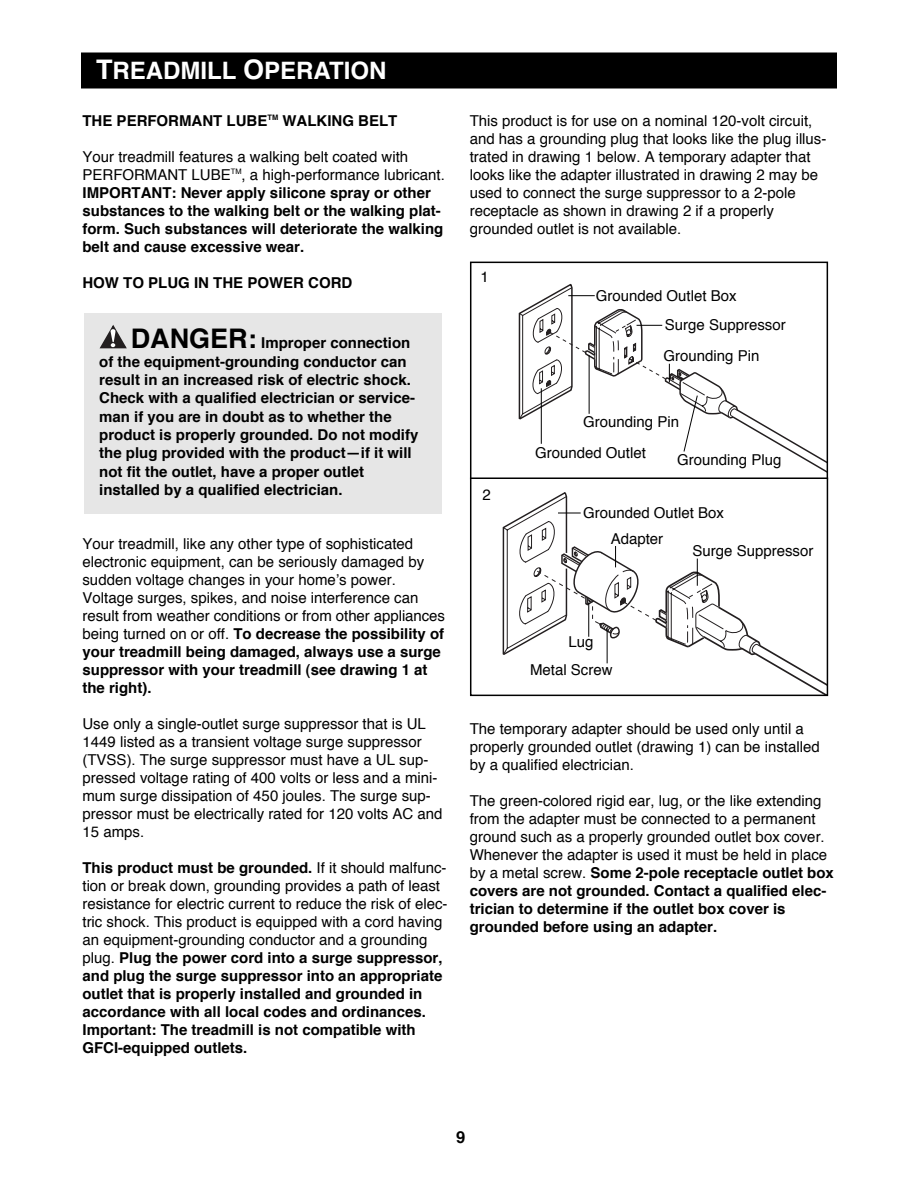
<style>
.page{position:relative;width:918px;height:1188px;background:#fff}
.page>*{position:absolute;margin:0;border:0;box-sizing:border-box;transform-origin:0 0}
.t1{font:700 24px "Helvetica";color:#fff}
.t2{font:700 16.5px "Helvetica";color:#000}
.t3{font:15px/18px "Helvetica";color:#000}
.t4{font:700 15px/18px "Helvetica";color:#000}
.s1{font-size:27px}
.s2{font-weight:400}
.s3{font-weight:700}
</style>
<div class="page">
<div style="left:81px;top:52px;width:756px;height:36px;background:#000"></div>
<div style="left:84px;top:313px;width:358px;height:201px;background:#e6e6e6"></div>
<div style="left:470px;top:262px;width:358px;height:218px;border:2px solid #000"></div>
<svg style="left:502px;top:496px;width:323px;height:197px"></svg>
<div style="left:470px;top:477px;width:358px;height:219px;border:2px solid #000"></div>
<div style="left:582px;top:506px;width:151px;height:25px;background:#fff"></div>
<div style="left:691px;top:540px;width:132px;height:24px;background:#fff"></div>
<div style="left:529px;top:659px;width:93px;height:24px;background:#fff"></div>
<svg style="left:557px;top:478px;width:141px;height:186px"></svg>
<svg style="left:99px;top:325px;width:28px;height:24px"></svg>
<svg style="left:518px;top:282px;width:309px;height:196px"></svg>
<h1 class="t1" style="left:96px;top:62px;width:292px"><span class="s1">T</span>READMILL <span class="s1">O</span>PERATION</h1>
<p class="t4" style="left:82px;top:113px;width:316px">THE PERFORMANT LUBE<sup>TM</sup> WALKING BELT</p>
<p class="t4" style="left:82px;top:149px;width:364px"><span class="s2">Your treadmill features a walking belt coated with PERFORMANT LUBE</span><sup>TM</sup><span class="s2">, a high-performance lubricant.<br></span>IMPORTANT: Never apply silicone spray or other substances to the walking belt or the walking plat&shy;form. Such substances will deteriorate the walking belt and cause excessive wear.</p>
<p class="t4" style="left:83px;top:275px;width:271px">HOW TO PLUG IN THE POWER CORD</p>
<p class="t4" style="left:99px;top:335px;width:321px;text-indent:32px"><span class="s1">DANGER:</span> Improper connection of the equipment-grounding conductor can result in an increased risk of electric shock.<br>Check with a qualified electrician or service&shy;man if you are in doubt as to whether the product is properly grounded. Do not modify the plug provided with the product—if it will not fit the outlet, have a proper outlet installed by a qualified electrician.</p>
<p class="t3" style="left:83px;top:537px;width:364px">Your treadmill, like any other type of sophisticated electronic equipment, can be seriously damaged by sudden voltage changes in your home’s power.<br>Voltage surges, spikes, and noise interference can result from weather conditions or from other appliances being turned on or off. <span class="s3">To decrease the possibility of your treadmill being damaged, always use a surge suppressor with your treadmill (see drawing 1 at the right).</span></p>
<p class="t3" style="left:83px;top:717px;width:362px">Use only a single-outlet surge suppressor that is UL 1449 listed as a transient voltage surge suppressor (TVSS). The surge suppressor must have a UL sup&shy;pressed voltage rating of 400 volts or less and a mini&shy;mum surge dissipation of 450 joules. The surge sup&shy;pressor must be electrically rated for 120 volts AC and 15 amps.</p>
<p class="t4" style="left:83px;top:861px;width:367px">This product must be grounded. <span class="s2">If it should malfunc&shy;tion or break down, grounding provides a path of least resistance for electric current to reduce the risk of elec&shy;tric shock. This product is equipped with a cord having an equipment-grounding conductor and a grounding plug.</span> Plug the power cord into a surge suppressor, and plug the surge suppressor into an appropriate outlet that is properly installed and grounded in accordance with all local codes and ordinances.<br>Important: The treadmill is not compatible with GFCI-equipped outlets.</p>
<p class="t3" style="left:470px;top:113px;width:358px">This product is for use on a nominal 120-volt circuit, and has a grounding plug that looks like the plug illus&shy;trated in drawing 1 below. A temporary adapter that looks like the adapter illustrated in drawing 2 may be used to connect the surge suppressor to a 2-pole receptacle as shown in drawing 2 if a properly grounded outlet is not available.</p>
<p class="t3" style="left:480px;top:269px;width:10px">1</p>
<p class="t3" style="left:483px;top:487px;width:10px">2</p>
<p class="t3" style="left:596px;top:288px;width:142px">Grounded Outlet Box</p>
<p class="t3" style="left:665px;top:317px;width:122px">Surge Suppressor</p>
<p class="t3" style="left:664px;top:348px;width:97px">Grounding Pin</p>
<p class="t3" style="left:583px;top:414px;width:97px">Grounding Pin</p>
<p class="t3" style="left:535px;top:445px;width:112px">Grounded Outlet</p>
<p class="t3" style="left:677px;top:453px;width:106px">Grounding Plug</p>
<p class="t3" style="left:583px;top:506px;width:142px">Grounded Outlet Box</p>
<p class="t3" style="left:611px;top:531px;width:54px">Adapter</p>
<p class="t3" style="left:693px;top:543px;width:122px">Surge Suppressor</p>
<p class="t3" style="left:530px;top:629px;width:84px;line-height:27.8px;text-indent:38px">Lug<br>Metal Screw</p>
<p class="t3" style="left:470px;top:721px;width:352px">The temporary adapter should be used only until a properly grounded outlet (drawing 1) can be installed by a qualified electrician.</p>
<p class="t3" style="left:470px;top:793px;width:366px">The green-colored rigid ear, lug, or the like extending from the adapter must be connected to a permanent ground such as a properly grounded outlet box cover.<br>Whenever the adapter is used it must be held in place by a metal screw. <span class="s3">Some 2-pole receptacle outlet box covers are not grounded. Contact a qualified elec&shy;trician to determine if the outlet box cover is grounded before using an adapter.</span></p>
<p class="t2" style="left:456px;top:1131px;width:11px">9</p>
</div>
